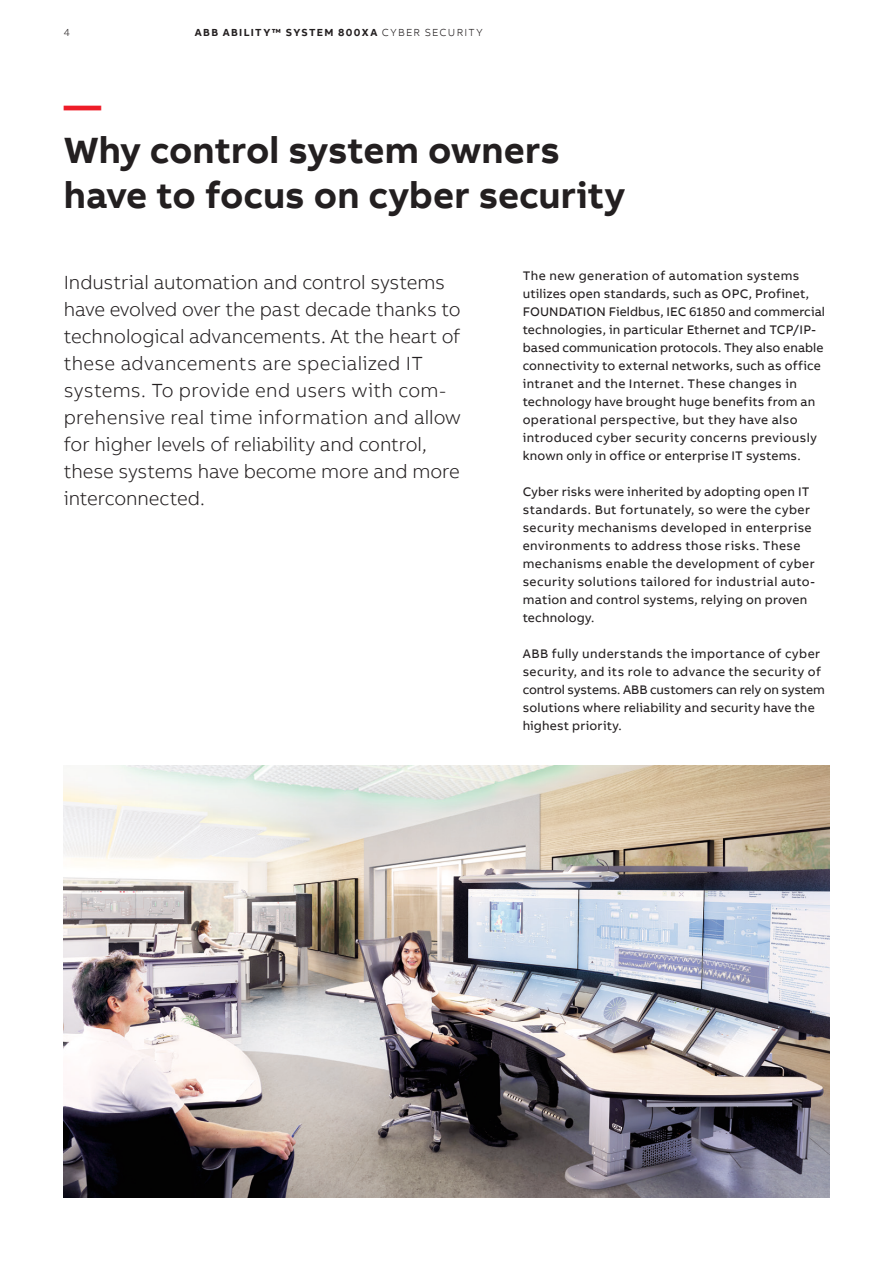
<style>
.page{position:relative;width:893px;height:1263px;background:#fff}
.page>*{position:absolute;margin:0;border:0;box-sizing:border-box;transform-origin:0 0}
.Subheadline_M_20pt_2{font:700 37.5px/45px "AB Bvoice";color:#231f20}
.Headline_L_25pt_30pt{font:700 37.5px "AB Bvoice";color:#ee1c28}
.Lead_13pt_18pt{font:300 19.5px/27px "AB Bvoice";letter-spacing:-.005em;color:#231f20}
.Copytext_8_5pt_12pt{font:12.75px/18px "AB Bvoice";letter-spacing:.02em;color:#231f20}
.t1{font:700 10.5px "AB Bvoice";letter-spacing:.13em;color:#231f20}
.t2{font:300 10.5px "AB Bvoice";color:#231f20}
.s1{font-weight:300}
</style>
<div class="page">
<img style="left:64px;top:766px;width:765px;height:432px">
<p class="t2" style="left:64px;top:26px;width:8px">4</p>
<p class="t1" style="left:195px;top:25px;width:289px">ABB ABILITY™ SYSTEM 800XA <span class="s1">CYBER SECURITY</span></p>
<p class="Headline_L_25pt_30pt" style="left:64px;top:81px;width:39px">—</p>
<p class="Subheadline_M_20pt_2" style="left:64px;top:128px;width:563px">Why control system owners have to focus on cyber security</p>
<p class="Lead_13pt_18pt" style="left:64px;top:269px;width:399px">Industrial automation and control systems have evolved over the past decade thanks to technological advancements. At the heart of these advancements are specialized IT systems. To provide end users with com&shy;prehensive real time information and allow for higher levels of reliability and control, these systems have become more and more interconnected.</p>
<p class="Copytext_8_5pt_12pt" style="left:523px;top:267px;width:304px">The new generation of automation systems utilizes open standards, such as OPC, Profinet, FOUNDATION Fieldbus, IEC 61850 and commercial technologies, in particular Ethernet and TCP/IP&shy;based communication protocols. They also enable connectivity to external networks, such as office intranet and the Internet. These changes in technology have brought huge benefits from an operational perspective, but they have also introduced cyber security concerns previously known only in office or enterprise IT systems.</p>
<p class="Copytext_8_5pt_12pt" style="left:523px;top:483px;width:294px">Cyber risks were inherited by adopting open IT standards. But fortunately, so were the cyber security mechanisms developed in enterprise environments to address those risks. These mechanisms enable the development of cyber security solutions tailored for industrial auto&shy;mation and control systems, relying on proven technology.</p>
<p class="Copytext_8_5pt_12pt" style="left:523px;top:645px;width:304px">ABB fully understands the importance of cyber security, and its role to advance the security of control systems. ABB customers can rely on system solutions where reliability and security have the highest priority.</p>
</div>
